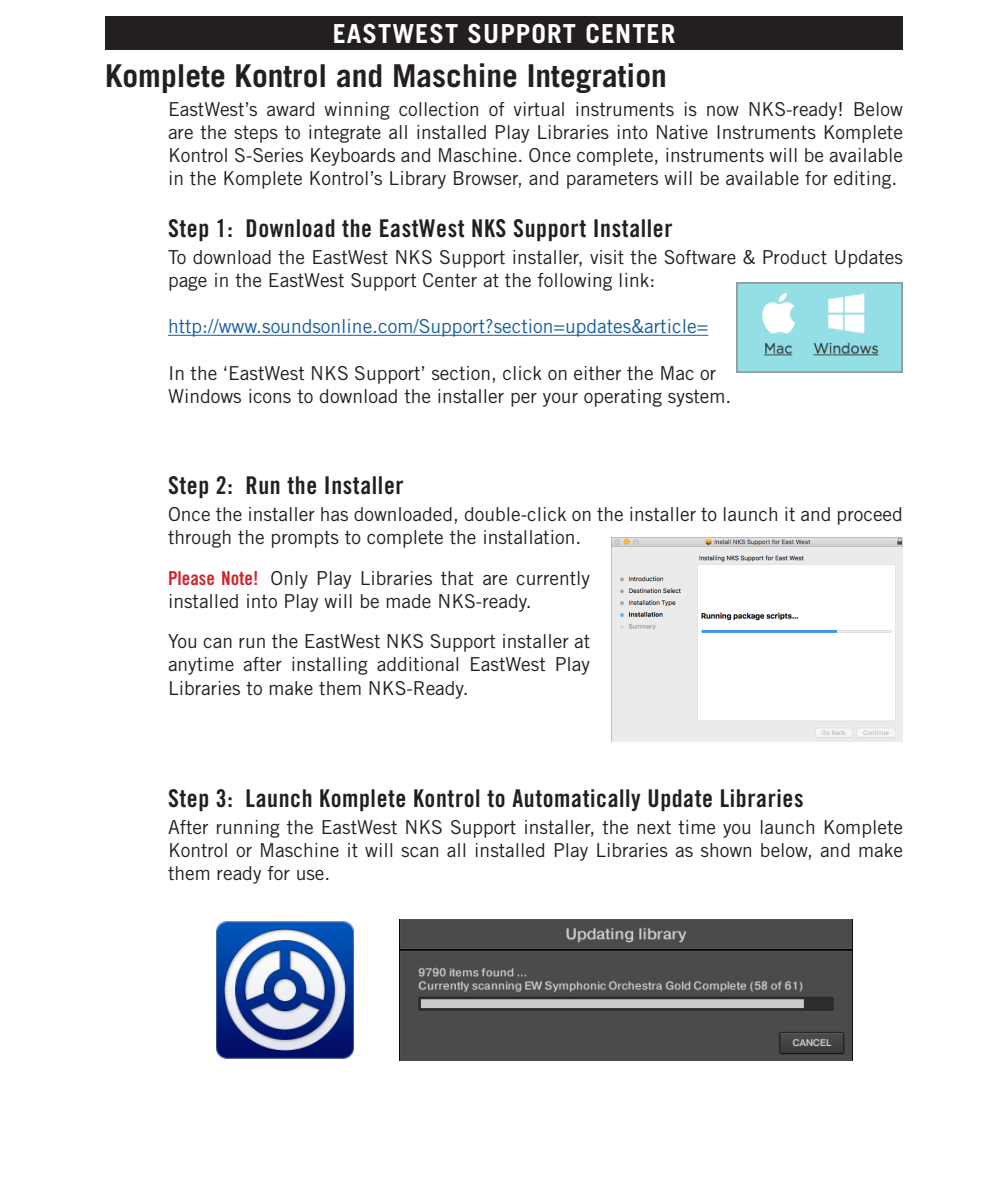
<style>
.page{position:relative;width:1008px;height:1197px;background:#fff}
.page>*{position:absolute;margin:0;border:0;box-sizing:border-box;transform-origin:0 0}
.Major_Section__top_o{font:700 31.5px "Trade Gothic LT";color:#231f20}
.t1{font:700 26.25px "Trade Gothic LT";letter-spacing:.04em;color:#fff}
.Minor_Section{font:24.5px "Trade Gothic LT Bold Cond Twenty";letter-spacing:.025em;color:#231f20}
.Text_no_space_after{font:19.25px/23.1px "Trade Gothic LT";color:#231f20;text-align:justify}
.Text{font:19.25px/23.1px "Trade Gothic LT";color:#231f20}
.Text_no_space_after-2{font:19.25px "Trade Gothic LT";color:#175d9e}
.s1{font-family:"Trade Gothic LT Bold Cond Twenty";color:#d1232a}
</style>
<div class="page">
<div style="left:105px;top:17px;width:798px;height:33px;background:#231f20"></div>
<hr style="left:168px;top:335px;width:540px;height:1px;background:#175d9e">
<img style="left:611px;top:537px;width:292px;height:205px">
<img style="left:737px;top:283px;width:166px;height:90px">
<img style="left:399px;top:920px;width:453px;height:140px">
<img style="left:216px;top:921px;width:138px;height:138px">
<h2 class="t1" style="left:333px;top:18px;width:344px">EASTWEST SUPPORT CENTER</h2>
<p class="Major_Section__top_o" style="left:105px;top:57px;width:563px">Komplete Kontrol and Maschine Integration</p>
<p class="Text_no_space_after" style="left:168px;top:97px;width:737px">EastWest’s award winning collection of virtual instruments is now NKS-ready! Below are the steps to integrate all installed Play Libraries into Native Instruments Komplete Kontrol S-Series Keyboards and Maschine. Once complete, instruments will be available in the Komplete Kontrol’s Library Browser, and parameters will be available for editing.</p>
<p class="Minor_Section" style="left:168px;top:214px;width:506px">Step 1: Download the EastWest NKS Support Installer</p>
<p class="Text_no_space_after" style="left:168px;top:245px;width:736px">To download the EastWest NKS Support installer, visit the Software &amp; Product Updates page in the EastWest Support Center at the following link:</p>
<p class="Text_no_space_after-2" style="left:168px;top:315px;width:542px">http://www.soundsonline.com/Support?section=updates&amp;article=</p>
<p class="Text_no_space_after" style="left:168px;top:361px;width:565px">In the ‘EastWest NKS Support’ section, click on either the Mac or<br>Windows icons to download the installer per your operating system.</p>
<p class="Minor_Section" style="left:168px;top:471px;width:237px">Step 2: Run the Installer</p>
<p class="Text" style="left:168px;top:502px;width:736px">Once the installer has downloaded, double-click on the installer to launch it and proceed through the prompts to complete the installation.</p>
<p class="Text" style="left:168px;top:566px;width:424px"><span class="s1">Please Note!</span> Only Play Libraries that are currently installed into Play will be made NKS-ready.</p>
<p class="Text" style="left:168px;top:630px;width:424px;text-align:justify">You can run the EastWest NKS Support installer at anytime after installing additional EastWest Play Libraries to make them NKS-Ready.</p>
<p class="Minor_Section" style="left:168px;top:784px;width:637px">Step 3: Launch Komplete Kontrol to Automatically Update Libraries</p>
<p class="Text_no_space_after" style="left:168px;top:815px;width:737px">After running the EastWest NKS Support installer, the next time you launch Komplete Kontrol or Maschine it will scan all installed Play Libraries as shown below, and make them ready for use.</p>
</div>
